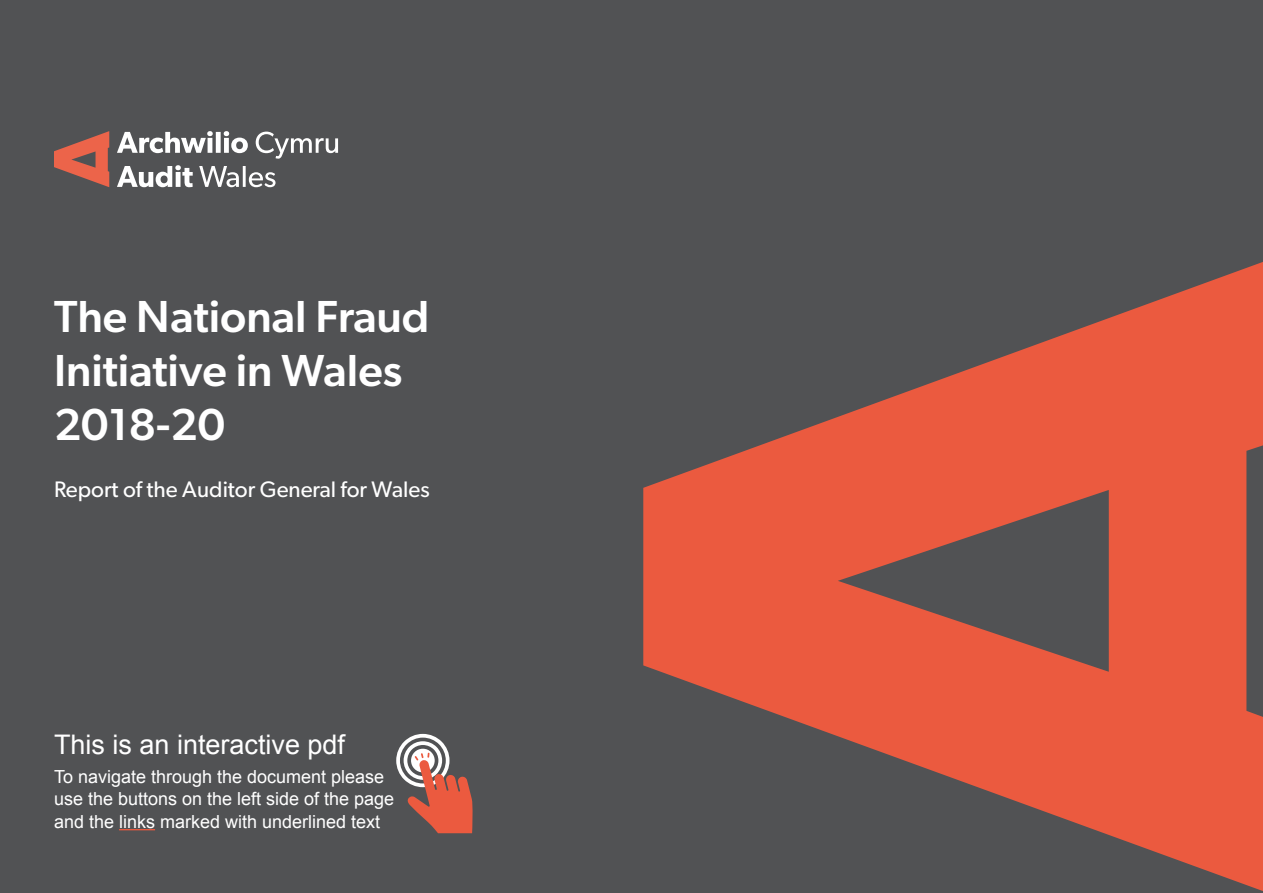
<style>
.page{position:relative;width:1263px;height:893px;background:#515254}
.page>*{position:absolute;margin:0;border:0;box-sizing:border-box;transform-origin:0 0}
.Cover_heading{font:500 45px/54px "Gibson";color:#fff}
.Normal_Body_Text{font:27px "Arial";color:#fff}
.Bold_Heading{font:22.5px "Gibson";color:#fff}
.Normal_Body_Text-2{font:18px/22.5px "Arial";color:#fff}
</style>
<div class="page">
<svg style="left:643px;top:262px;width:620px;height:629px;fill:#eb5a3f"></svg>
<hr style="left:119px;top:829px;width:36px;height:1px;background:#eb5a3f">
<svg style="left:396px;top:734px;width:77px;height:99px"></svg>
<svg style="left:117px;top:165px;width:159px;height:22px"></svg>
<svg style="left:117px;top:131px;width:221px;height:28px"></svg>
<svg style="left:54px;top:131px;width:55px;height:56px"></svg>
<h1 class="Cover_heading" style="left:54px;top:288px;width:377px">The National Fraud<br>Initiative in Wales<br>2018-20</h1>
<p class="Bold_Heading" style="left:54px;top:475px;width:377px">Report of the Auditor General for Wales</p>
<p class="Normal_Body_Text" style="left:54px;top:726px;width:293px">This is an interactive pdf</p>
<p class="Normal_Body_Text-2" style="left:54px;top:765px;width:342px">To navigate through the document please use the buttons on the left side of the page and the links marked with underlined text</p>
</div>
